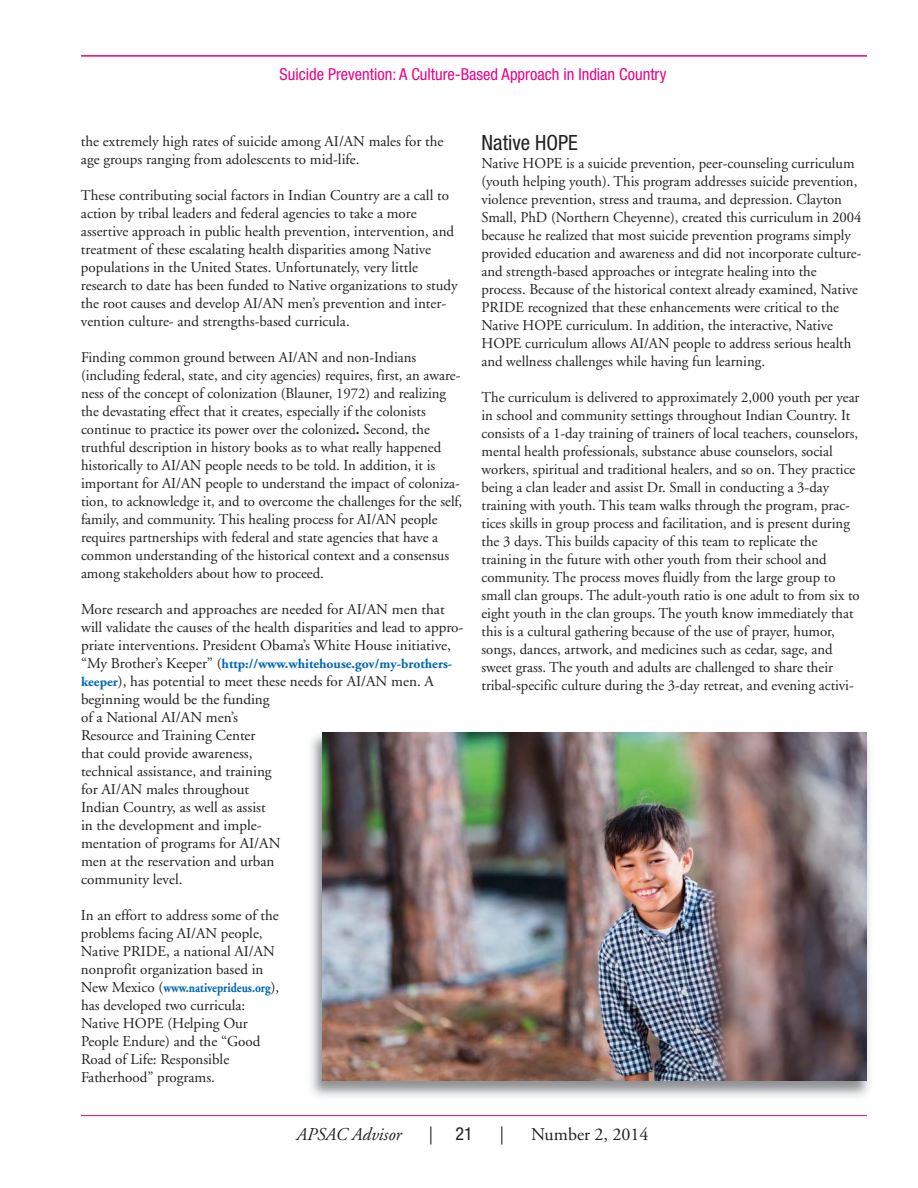
<style>
.page{position:relative;width:918px;height:1188px;background:#fff}
.page>*{position:absolute;margin:0;border:0;box-sizing:border-box;transform-origin:0 0}
.t1{font:condensed 21px "Helvetica Neue";color:#231f20}
.t2{font:18px "Adobe Garamond";color:#231f20}
.t3{font:italic 18px "Adobe Garamond";color:#231f20}
.t4{font:condensed 18px "Helvetica Neue";color:#231f20}
.t5{font:condensed 16.5px "Helvetica Neue";color:#ec008c}
.t6{font:15px/18px "Adobe Garamond";color:#231f20}
.t7{font:700 13.5px "Adobe Garamond";color:#0068b3}
.t8{font:700 13.5px "Adobe Garamond";color:#0068b3;scale:.85 1}
.s1{font-weight:700}
.s2{font-weight:400;font-size:15px;color:#231f20}
.s3{font-weight:700;font-size:13.5px;color:#0068b3}
.s4{font-family:"Adobe Garamond";font-stretch:normal}
</style>
<div class="page">
<hr style="left:81px;top:55px;width:786px;height:2px;background:#e3056f">
<hr style="left:81px;top:1115px;width:786px;height:1px;background:#e3056f">
<img style="left:311px;top:732px;width:559px;height:365px">
<img style="left:323px;top:732px;width:544px;height:349px">
<p class="t5" style="left:280px;top:68px;width:388px">Suicide Prevention: A Culture-Based Approach in Indian Country</p>
<p class="t6" style="left:81px;top:133px;width:364px">the extremely high rates of suicide among AI/AN males for the age groups ranging from adolescents to mid-life.</p>
<p class="t6" style="left:81px;top:187px;width:378px">These contributing social factors in Indian Country are a call to action by tribal leaders and federal agencies to take a more assertive approach in public health prevention, intervention, and treatment of these escalating health disparities among Native populations in the United States. Unfortunately, very little research to date has been funded to Native organizations to study the root causes and develop AI/AN men’s prevention and inter&shy;vention culture- and strengths-based curricula.</p>
<p class="t6" style="left:81px;top:349px;width:383px">Finding common ground between AI/AN and non-Indians (including federal, state, and city agencies) requires, first, an aware&shy;ness of the concept of colonization (Blauner, 1972) and realizing the devastating effect that it creates, especially if the colonists continue to practice its power over the colonized<span class="s1">.</span> Second, the truthful description in history books as to what really happened historically to AI/AN people needs to be told. In addition, it is important for AI/AN people to understand the impact of coloniza&shy;tion, to acknowledge it, and to overcome the challenges for the self, family, and community. This healing process for AI/AN people requires partnerships with federal and state agencies that have a common understanding of the historical context and a consensus among stakeholders about how to proceed.</p>
<p class="t6" style="left:81px;top:601px;width:384px">More research and approaches are needed for AI/AN men that will validate the causes of the health disparities and lead to appro&shy;priate interventions. President Obama’s White House initiative,</p>
<p class="t7" style="left:81px;top:658px;width:373px"><span class="s2">“My Brother’s Keeper” (</span>http://www.whitehouse.gov/my-brothers-</p>
<p class="t6" style="left:81px;top:673px;width:355px"><span class="s3">keeper</span>), has potential to meet these needs for AI/AN men. A beginning would be the funding<br>of a National AI/AN men’s<br>Resource and Training Center<br>that could provide awareness,<br>technical assistance, and training<br>for AI/AN males throughout<br>Indian Country, as well as assist<br>in the development and imple-<br>mentation of programs for AI/AN<br>men at the reservation and urban<br>community level.</p>
<p class="t6" style="left:81px;top:907px;width:199px">In an effort to address some of the problems facing AI/AN people,<br>Native PRIDE, a national AI/AN nonprofit organization based in</p>
<p class="t8" style="left:81px;top:982px;width:235px"><span class="s2">New Mexico (</span>www.nativeprideus.org<span class="s2">),</span></p>
<p class="t6" style="left:81px;top:997px;width:181px">has developed two curricula:<br>Native HOPE (Helping Our<br>People Endure) and the “Good<br>Road of Life: Responsible<br>Fatherhood” programs.</p>
<h1 class="t1" style="left:481px;top:135px;width:98px">Native HOPE</h1>
<p class="t6" style="left:482px;top:156px;width:381px">Native HOPE is a suicide prevention, peer-counseling curriculum (youth helping youth). This program addresses suicide prevention, violence prevention, stress and trauma, and depression. Clayton Small, PhD (Northern Cheyenne), created this curriculum in 2004 because he realized that most suicide prevention programs simply provided education and awareness and did not incorporate culture&shy;and strength-based approaches or integrate healing into the process. Because of the historical context already examined, Native PRIDE recognized that these enhancements were critical to the Native HOPE curriculum. In addition, the interactive, Native HOPE curriculum allows AI/AN people to address serious health and wellness challenges while having fun learning.</p>
<p class="t6" style="left:482px;top:390px;width:380px">The curriculum is delivered to approximately 2,000 youth per year in school and community settings throughout Indian Country. It consists of a 1-day training of trainers of local teachers, counselors, mental health professionals, substance abuse counselors, social workers, spiritual and traditional healers, and so on. They practice being a clan leader and assist Dr. Small in conducting a 3-day training with youth. This team walks through the program, prac&shy;tices skills in group process and facilitation, and is present during the 3 days. This builds capacity of this team to replicate the training in the future with other youth from their school and community. The process moves fluidly from the large group to small clan groups. The adult-youth ratio is one adult to from six to eight youth in the clan groups. The youth know immediately that this is a cultural gathering because of the use of prayer, humor, songs, dances, artwork, and medicines such as cedar, sage, and sweet grass. The youth and adults are challenged to share their tribal-specific culture during the 3-day retreat, and evening activi-</p>
<p class="t3" style="left:296px;top:1128px;width:107px">APSAC Advisor</p>
<p class="t4" style="left:429px;top:1128px;width:46px"><span class="s4">|</span> 21</p>
<p class="t2" style="left:500px;top:1128px;width:6px">|</p>
<p class="t2" style="left:531px;top:1128px;width:119px">Number 2, 2014</p>
</div>
